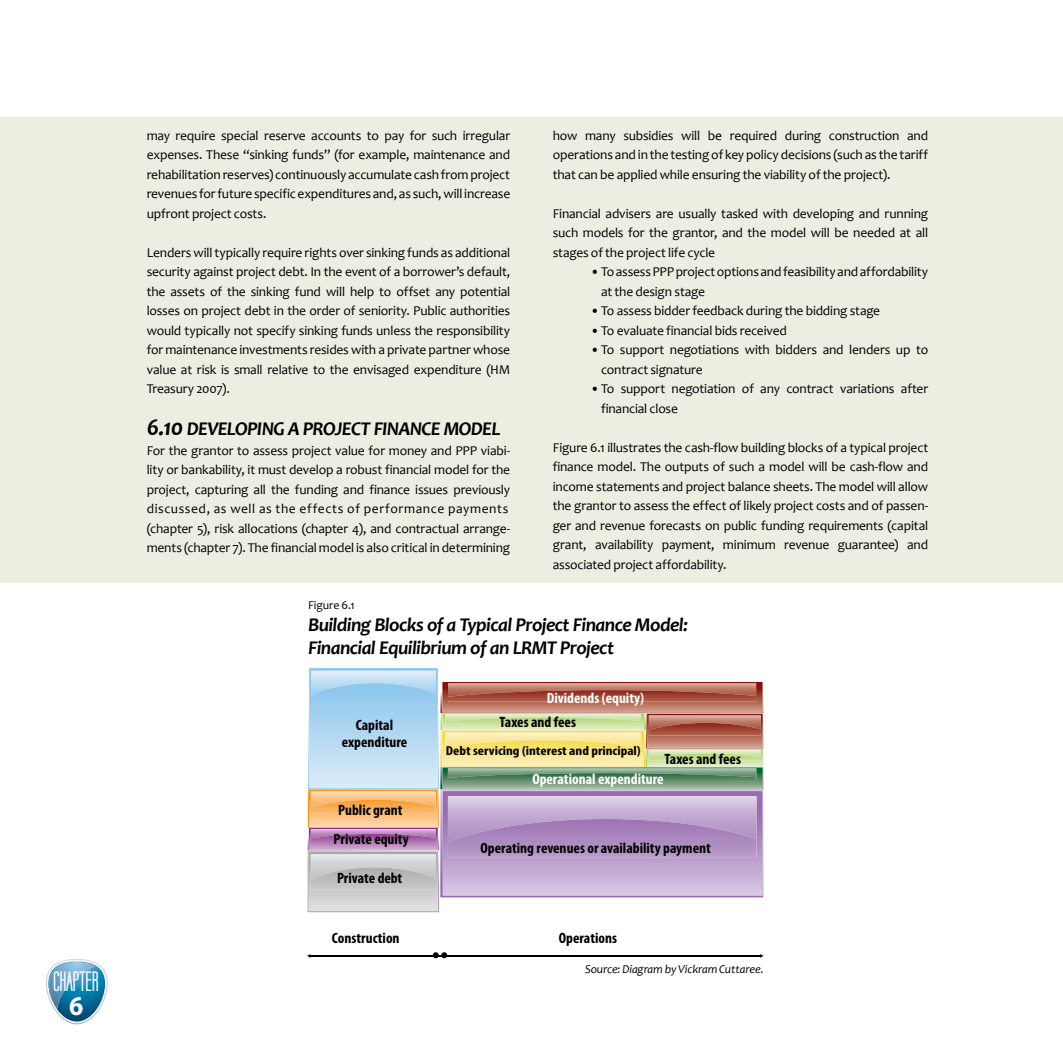
<style>
.page{position:relative;width:1063px;height:1063px;background:#fff}
.page>*{position:absolute;margin:0;border:0;box-sizing:border-box;transform-origin:0 0}
.t1{font:700 27.3px "Myriad Pro";color:#fff;scale:.94 1}
.t2{font:700 23.55px "Labtop Secundo";letter-spacing:.02em;color:#fff;scale:.94 1}
.t3{font:italic 700 19.5px/22.5px "Candara";letter-spacing:-.03em;color:#000}
.t4{font:700 condensed 15px/17.4px "Myriad Pro";color:#000;text-align:center}
.t5{font:700 condensed 15px "Myriad Pro";color:#fff}
.t6{font:13.5px/19.5px "Candara";letter-spacing:-.015em;color:#000;text-align:justify}
.t7{font:700 condensed 12.9px "Myriad Pro";color:#000;scale:1.15 1}
.t8{font:italic 12px "Candara";letter-spacing:-.01em;color:#000}
.t9{font:12px "Candara";letter-spacing:-.005em;color:#000}
.s1{font-size:24px}
</style>
<div class="page">
<div style="left:0;top:117px;width:1063px;height:466px;background:#eeede2"></div>
<svg style="left:46px;top:959px;width:62px;height:65px"></svg>
<svg style="left:308px;top:668px;width:455px;height:244px;background:#c5b7ba"></svg>
<hr style="left:310px;top:955px;width:451px;height:2px;background:#000">
<svg style="left:433px;top:952px;width:14px;height:6px"></svg>
<h2 class="t2" style="left:54px;top:966px;width:49px">CHAPTER</h2>
<h1 class="t1" style="left:69px;top:988px;width:17px">6</h1>
<p class="t6" style="left:147px;top:126px;width:365px">may require special reserve accounts to pay for such irregular expenses. These “sinking funds” (for example, maintenance and rehabilitation reserves) continuously accumulate cash from project revenues for future specific expenditures and, as such, will increase upfront project costs.</p>
<p class="t6" style="left:147px;top:243px;width:365px">Lenders will typically require rights over sinking funds as additional security against project debt. In the event of a borrower’s default, the assets of the sinking fund will help to offset any potential losses on project debt in the order of seniority. Public authorities would typically not specify sinking funds unless the responsibility for maintenance investments resides with a private partner whose value at risk is small relative to the envisaged expenditure (HM Treasury 2007).</p>
<h3 class="t3" style="left:147px;top:418px;width:355px"><span class="s1">6.10</span> DEVELOPING A PROJECT FINANCE MODEL</h3>
<p class="t6" style="left:147px;top:441px;width:365px;text-align:left">For the grantor to assess project value for money and PPP viabi&shy;lity or bankability, it must develop a robust financial model for the project, capturing all the funding and finance issues previously discussed, as well as the effects of performance payments (chapter 5), risk allocations (chapter 4), and contractual arrange&shy;ments (chapter 7). The financial model is also critical in determining</p>
<p class="t6" style="left:553px;top:126px;width:377px">how many subsidies will be required during construction and operations and in the testing of key policy decisions (such as the tariff that can be applied while ensuring the viability of the project).</p>
<p class="t6" style="left:553px;top:204px;width:377px">Financial advisers are usually tasked with developing and running such models for the grantor, and the model will be needed at all stages of the project life cycle</p>
<p class="t6" style="left:601px;top:262px;width:329px;text-indent:-11px">•To assess PPP project options and feasibility and affordability at the design stage</p>
<p class="t6" style="left:590px;top:301px;width:291px">•To assess bidder feedback during the bidding stage</p>
<p class="t6" style="left:590px;top:321px;width:198px">•To evaluate financial bids received</p>
<p class="t6" style="left:601px;top:340px;width:329px;text-indent:-11px">•To support negotiations with bidders and lenders up to contract signature</p>
<p class="t6" style="left:601px;top:379px;width:329px;text-indent:-11px">•To support negotiation of any contract variations after financial close</p>
<p class="t6" style="left:553px;top:438px;width:377px">Figure 6.1 illustrates the cash-flow building blocks of a typical project finance model. The outputs of such a model will be cash-flow and income statements and project balance sheets. The model will allow the grantor to assess the effect of likely project costs and of passen&shy;ger and revenue forecasts on public funding requirements (capital grant, availability payment, minimum revenue guarantee) and associated project affordability.</p>
<p class="t9" style="left:308px;top:597px;width:48px">Figure 6.1</p>
<h3 class="t3" style="left:308px;top:613px;width:381px">Building Blocks of a Typical Project Finance Model:<br>Financial Equilibrium of an LRMT Project</h3>
<p class="t4" style="left:342px;top:716px;width:67px">Capital expenditure</p>
<p class="t4" style="left:334px;top:795px;width:77px;line-height:29.2px;text-align:left">Public grant<br>Private equity</p>
<p class="t4" style="left:337px;top:869px;width:67px">Private debt</p>
<p class="t5" style="left:547px;top:689px;width:99px">Dividends (equity)</p>
<p class="t4" style="left:500px;top:713px;width:78px">Taxes and fees</p>
<p class="t7" style="left:446px;top:742px;width:171px">Debt servicing (interest and principal)</p>
<p class="t4" style="left:665px;top:750px;width:78px">Taxes and fees</p>
<p class="t5" style="left:532px;top:770px;width:133px">Operational expenditure</p>
<p class="t4" style="left:481px;top:839px;width:232px">Operating revenues or availability payment</p>
<p class="t4" style="left:332px;top:929px;width:69px">Construction</p>
<p class="t4" style="left:559px;top:929px;width:60px">Operations</p>
<p class="t8" style="left:585px;top:962px;width:180px">Source: Diagram by Vickram Cuttaree.</p>
</div>
